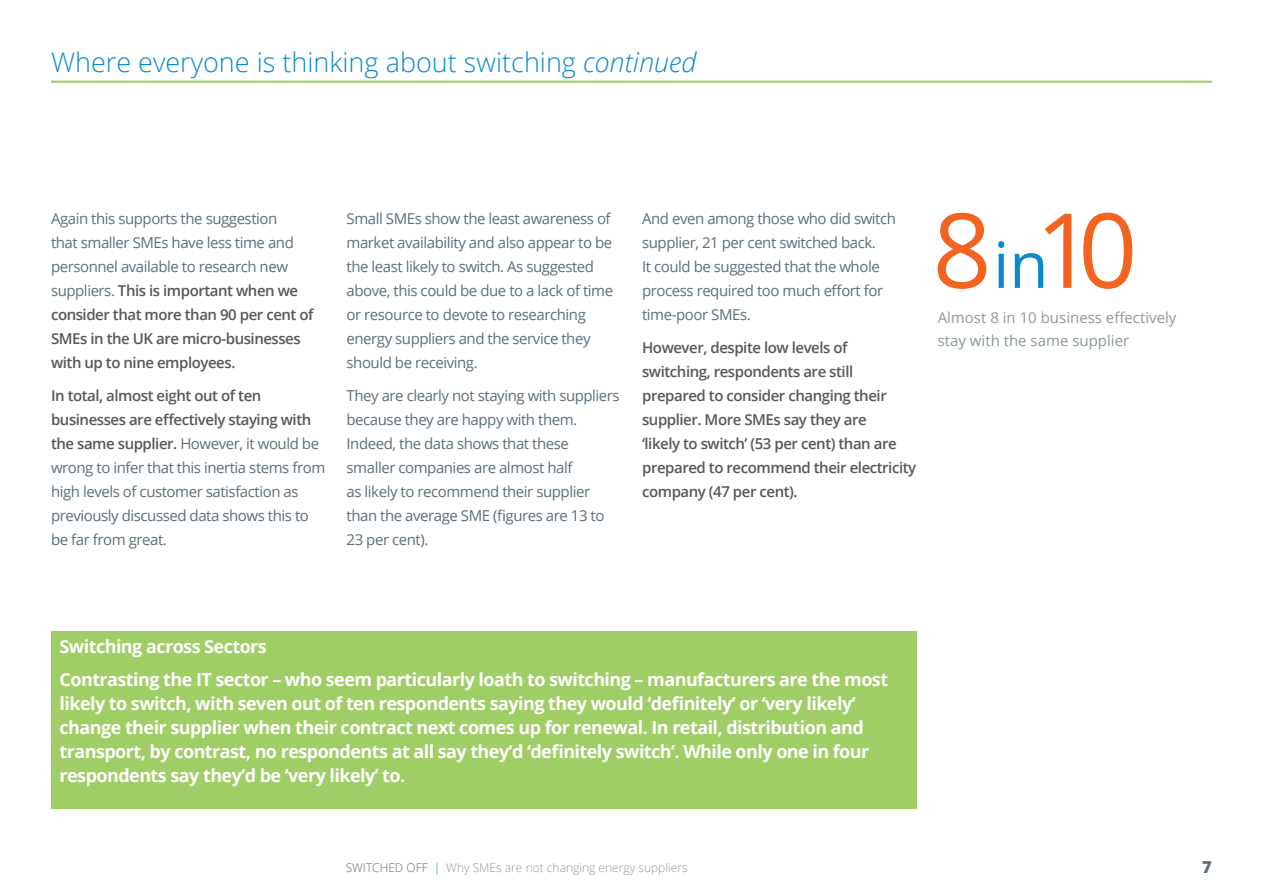
<style>
.page{position:relative;width:1263px;height:893px;background:#fff}
.page>*{position:absolute;margin:0;border:0;box-sizing:border-box;transform-origin:0 0}
.t1{font:300 27px "Open Sans";color:#0c89cb}
.t2{font:700 18px/24px "Open Sans";letter-spacing:-.03em;color:#fff}
.t3{font:800 16.5px "Open Sans";color:#5b6f7b}
.t4{font:15px/24px "Open Sans";letter-spacing:-.03em;color:#5b6f7b}
.t5{font:600 15px/24px "Open Sans";letter-spacing:-.03em;color:#57585a}
.t6{font:15px/22.5px "Open Sans";color:#8b9b92}
.t7{font:300 12px "Open Sans";color:#8b9b92}
.s1{font-style:italic}
.s2{font-weight:400;color:#5b6f7b}
.s3{font-weight:600;color:#57585a}
.s4{color:#5b6f7b}
.s5{color:#0c89cb}
</style>
<div class="page">
<hr style="left:51px;top:81px;width:1161px;height:2px;background:#9fce66">
<svg style="left:1083px;top:213px;width:49px;height:76px"></svg>
<svg style="left:938px;top:213px;width:48px;height:76px"></svg>
<svg style="left:998px;top:214px;width:73px;height:74px"></svg>
<div style="left:51px;top:631px;width:865px;height:178px;background:#9fce66"></div>
<h1 class="t1" style="left:51px;top:44px;width:647px">Where everyone is thinking about switching <span class="s1">continued</span></h1>
<p class="t5" style="left:51px;top:206px;width:264px"><span class="s2">Again this supports the suggestion<br>that smaller SMEs have less time and personnel available to research new suppliers.</span> This is important when we consider that more than 90 per cent of SMEs in the UK are micro-businesses with up to nine employees.</p>
<p class="t4" style="left:51px;top:383px;width:276px"><span class="s3">In total, almost eight out of ten businesses are effectively staying with the same supplier.</span> However, it would be wrong to infer that this inertia stems from high levels of customer satisfaction as previously discussed data shows this to be far from great.</p>
<p class="t4" style="left:347px;top:206px;width:268px">Small SMEs show the least awareness of market availability and also appear to be the least likely to switch. As suggested above, this could be due to a lack of time or resource to devote to researching energy suppliers and the service they should be receiving.</p>
<p class="t4" style="left:347px;top:383px;width:275px">They are clearly not staying with suppliers because they are happy with them.<br>Indeed, the data shows that these smaller companies are almost half<br>as likely to recommend their supplier than the average SME (figures are 13 to 23 per cent).</p>
<p class="t4" style="left:642px;top:206px;width:255px">And even among those who did switch supplier, 21 per cent switched back.<br>It could be suggested that the whole process required too much effort for time-poor SMEs.</p>
<p class="t5" style="left:642px;top:335px;width:276px">However, despite low levels of switching, respondents are still prepared to consider changing their supplier. More SMEs say they are<br>‘likely to switch’ (53 per cent) than are prepared to recommend their electricity company (47 per cent).</p>
<p class="t6" style="left:938px;top:306px;width:240px">Almost 8 in 10 business effectively stay with the same supplier</p>
<p class="t2" style="left:60px;top:630px;width:830px;line-height:32.5px">Switching across Sectors<br>Contrasting the IT sector – who seem particularly loath to switching – manufacturers are the most</p>
<p class="t2" style="left:60px;top:691px;width:811px">likely to switch, with seven out of ten respondents saying they would ‘definitely’ or ‘very likely’ change their supplier when their contract next comes up for renewal. In retail, distribution and transport, by contrast, no respondents at all say they’d ‘definitely switch’. While only one in four respondents say they’d be ‘very likely’ to.</p>
<p class="t7" style="left:346px;top:860px;width:343px"><span class="s4">SWITCHED OFF</span> <span class="s5">|</span> Why SMEs are not changing energy suppliers</p>
<p class="t3" style="left:1202px;top:854px;width:11px">7</p>
</div>
